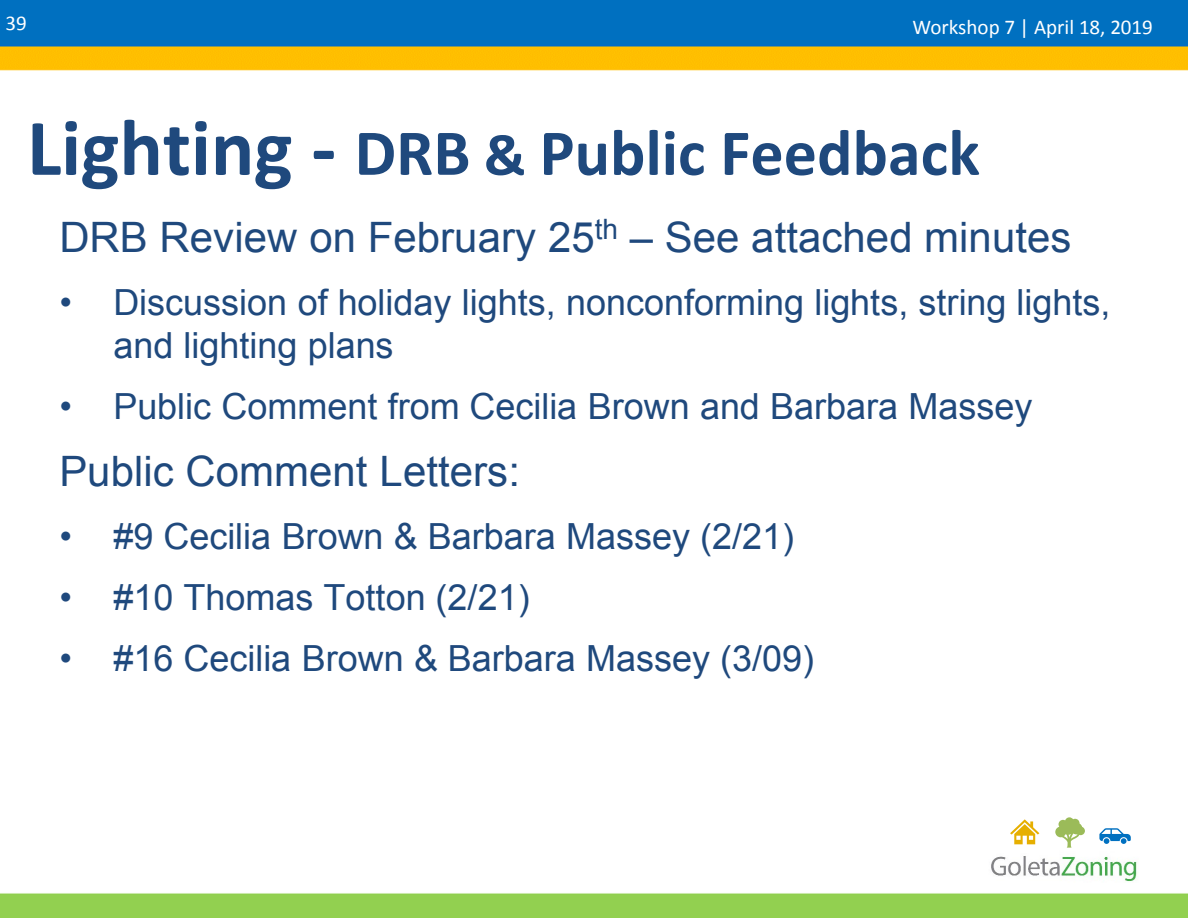
<style>
.page{position:relative;width:1188px;height:918px;background:#fff}
.page>*{position:absolute;margin:0;border:0;box-sizing:border-box;transform-origin:0 0}
.t1{font:700 66px "Calibri";color:#1f497d}
.t2{font:42px "Arial";color:#1f497d}
.t3{font:36px/43.2px "Arial";color:#1f497d}
.t4{font:21px "Calibri";letter-spacing:-.005em;color:#fff}
.s1{font-size:81px}
.s2{font-size:60px}
</style>
<div class="page">
<img style="left:0;top:0;width:1188px;height:918px">
<svg style="left:1010px;top:819px;width:29px;height:25px"></svg>
<svg style="left:1099px;top:828px;width:32px;height:16px"></svg>
<svg style="left:1055px;top:817px;width:30px;height:31px"></svg>
<img style="left:965px;top:849px;width:210px;height:34px">
<p class="t4" style="left:5px;top:10px;width:23px">39</p>
<p class="t4" style="left:913px;top:13px;width:242px">Workshop 7 | April 18, 2019</p>
<h2 class="t1" style="left:27px;top:111px;width:955px"><span class="s1">Lighting -</span> DRB <span class="s2">&amp;</span> Public Feedback</h2>
<p class="t2" style="left:59px;top:210px;width:1014px">DRB Review on February 25<sup>th</sup> – See attached minutes</p>
<p class="t3" style="left:113px;top:281px;width:999px;text-indent:-54px">• Discussion of holiday lights, nonconforming lights, string lights, and lighting plans</p>
<p class="t3" style="left:59px;top:385px;width:975px">• Public Comment from Cecilia Brown and Barbara Massey</p>
<p class="t2" style="left:59px;top:444px;width:462px">Public Comment Letters:</p>
<p class="t3" style="left:59px;top:515px;width:736px">• #9 Cecilia Brown &amp; Barbara Massey (2/21)</p>
<p class="t3" style="left:59px;top:576px;width:472px">• #10 Thomas Totton (2/21)</p>
<p class="t3" style="left:59px;top:637px;width:756px">• #16 Cecilia Brown &amp; Barbara Massey (3/09)</p>
</div>
